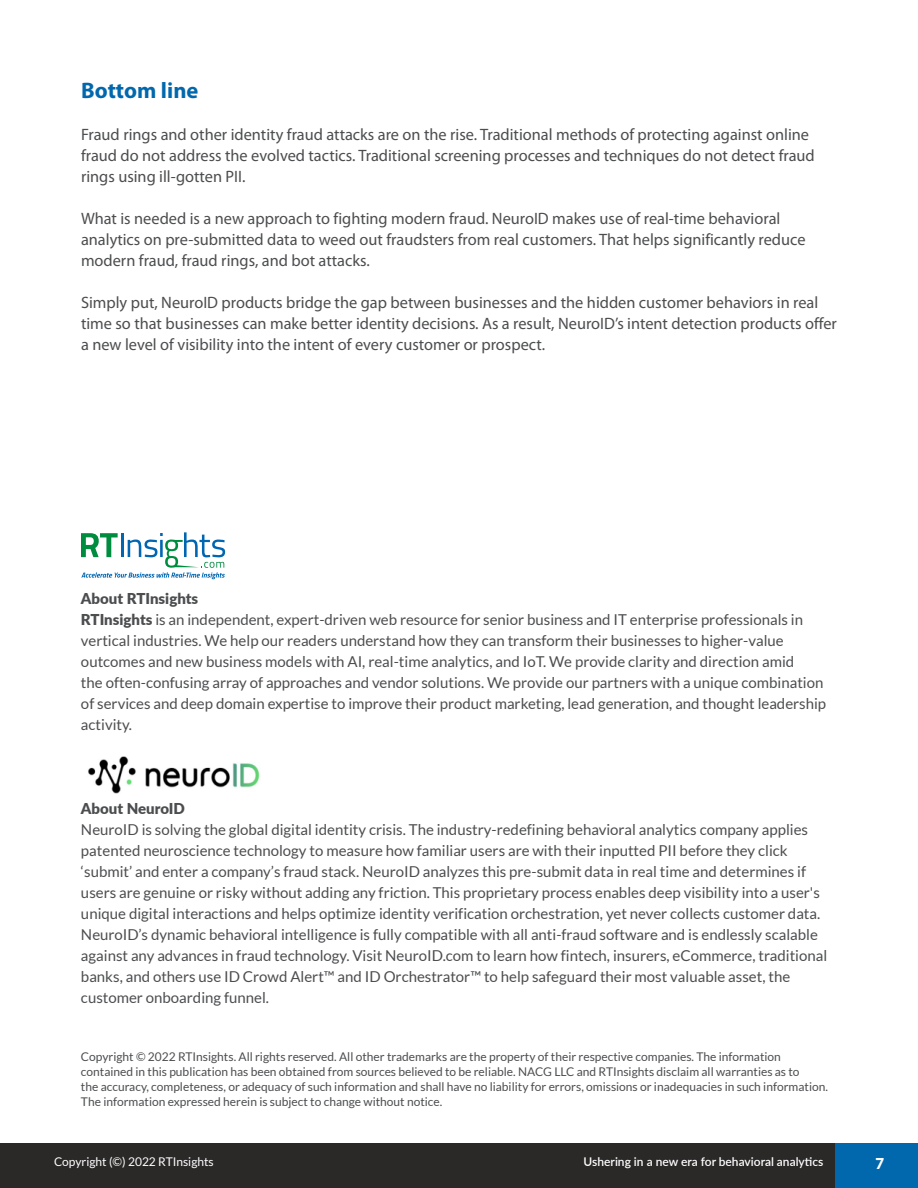
<style>
.page{position:relative;width:918px;height:1188px;background:#fff}
.page>*{position:absolute;margin:0;border:0;box-sizing:border-box;transform-origin:0 0}
.t1{font:700 22.5px "Myriad Pro";color:#0268ad}
.t2{font:16.5px/21px "Myriad Pro";color:#4c4d4f}
.t3{font:15px/21px "Lato";color:#4c4d4f}
.t4{font:900 15px "Lato";color:#4c4d4f}
.t5{font:900 15px "Lato";color:#fff}
.t6{font:12px/15px "Lato";color:#4c4d4f}
.t7{font:600 12px "Lato";color:#fff}
.t8{font:12px "Lato";color:#fff}
.s1{font-weight:900}
</style>
<div class="page">
<div style="left:0;top:1144px;width:918px;height:44px;background:#2b2828"></div>
<div style="left:835px;top:1144px;width:83px;height:44px;background:#0268ad"></div>
<svg style="left:81px;top:532px;width:144px;height:47px"></svg>
<img style="left:88px;top:757px;width:172px;height:37px">
<h1 class="t1" style="left:81px;top:81px;width:119px">Bottom line</h1>
<p class="t2" style="left:81px;top:125px;width:735px">Fraud rings and other identity fraud attacks are on the rise. Traditional methods of protecting against online fraud do not address the evolved tactics. Traditional screening processes and techniques do not detect fraud rings using ill-gotten PII.</p>
<p class="t2" style="left:81px;top:209px;width:726px">What is needed is a new approach to fighting modern fraud. NeuroID makes use of real-time behavioral analytics on pre-submitted data to weed out fraudsters from real customers. That helps significantly reduce modern fraud, fraud rings, and bot attacks.</p>
<p class="t2" style="left:81px;top:293px;width:757px">Simply put, NeuroID products bridge the gap between businesses and the hidden customer behaviors in real time so that businesses can make better identity decisions. As a result, NeuroID’s intent detection products offer a new level of visibility into the intent of every customer or prospect.</p>
<p class="t3" style="left:81px;top:589px;width:747px"><span class="s1">About RTInsights<br>RTInsights</span> is an independent, expert-driven web resource for senior business and IT enterprise professionals in vertical industries. We help our readers understand how they can transform their businesses to higher-value outcomes and new business models with AI, real-time analytics, and IoT. We provide clarity and direction amid<br>the often-confusing array of approaches and vendor solutions. We provide our partners with a unique combination of services and deep domain expertise to improve their product marketing, lead generation, and thought leadership activity.</p>
<p class="t4" style="left:81px;top:803px;width:105px">About NeuroID</p>
<p class="t3" style="left:81px;top:820px;width:748px">NeuroID is solving the global digital identity crisis. The industry-redefining behavioral analytics company applies patented neuroscience technology to measure how familiar users are with their inputted PII before they click ‘submit’ and enter a company’s fraud stack. NeuroID analyzes this pre-submit data in real time and determines if users are genuine or risky without adding any friction. This proprietary process enables deep visibility into a user's unique digital interactions and helps optimize identity verification orchestration, yet never collects customer data.<br>NeuroID’s dynamic behavioral intelligence is fully compatible with all anti-fraud software and is endlessly scalable against any advances in fraud technology. Visit NeuroID.com to learn how fintech, insurers, eCommerce, traditional banks, and others use ID Crowd Alert™ and ID Orchestrator™ to help safeguard their most valuable asset, the customer onboarding funnel.</p>
<p class="t6" style="left:81px;top:1050px;width:748px">Copyright © 2022 RTInsights. All rights reserved. All other trademarks are the property of their respective companies. The information contained in this publication has been obtained from sources believed to be reliable. NACG LLC and RTInsights disclaim all warranties as to<br>the accuracy, completeness, or adequacy of such information and shall have no liability for errors, omissions or inadequacies in such information.<br>The information expressed herein is subject to change without notice.</p>
<p class="t8" style="left:54px;top:1157px;width:161px">Copyright (©) 2022 RTInsights</p>
<p class="t7" style="left:584px;top:1153px;width:241px">Ushering in a new era for behavioral analy琀椀cs</p>
<p class="t5" style="left:875px;top:1157px;width:10px">7</p>
</div>
